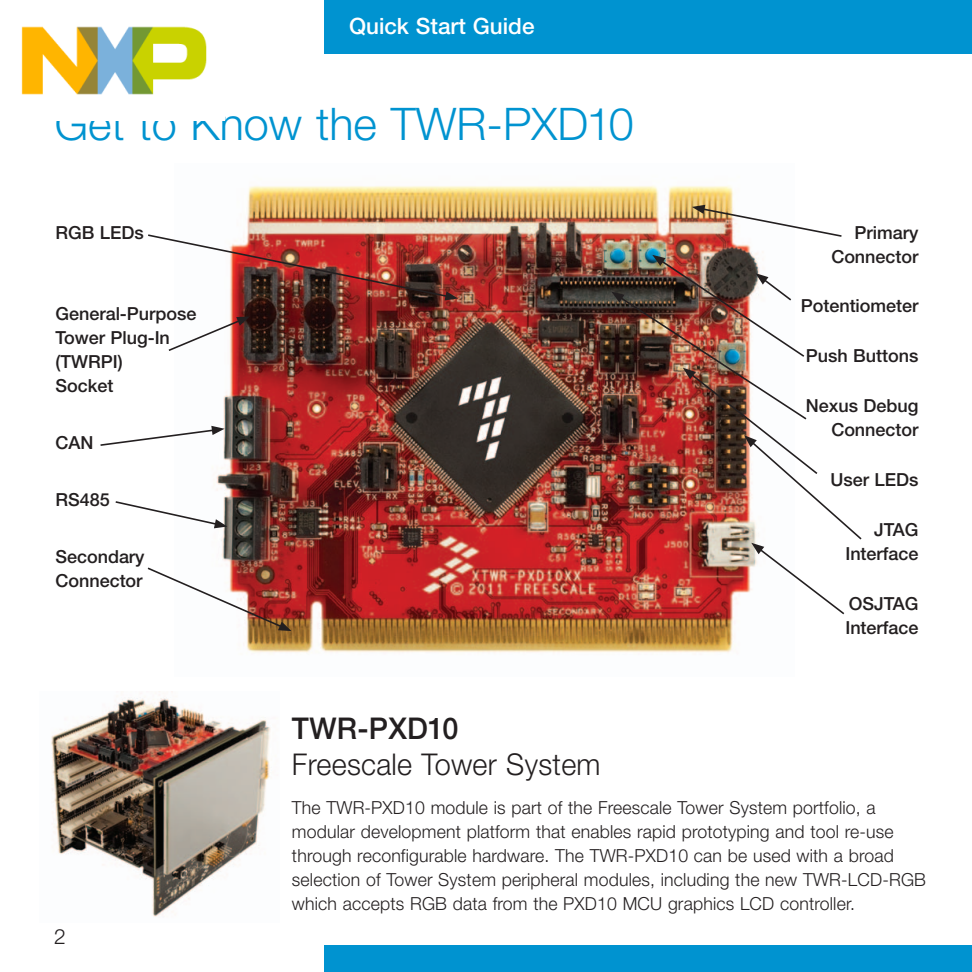
<style>
.page{position:relative;width:972px;height:972px;background:#fff}
.page>*{position:absolute;margin:0;border:0;box-sizing:border-box;transform-origin:0 0}
.t1{font:300 45px "Helvetica Neue LT Pro";color:#0093d0}
.t2{font:300 30px "Helvetica Neue LT Pro";letter-spacing:.01em;color:#231f20;scale:.96 1}
.t3{font:500 30px "Helvetica Neue LT Pro";letter-spacing:.01em;color:#231f20;scale:.96 1}
.t4{font:500 22.5px "Helvetica Neue LT Pro";color:#fff}
.t5{font:300 21px "Helvetica Neue LT Pro";color:#231f20}
.t6{font:300 18px/24px "Helvetica Neue LT Pro";letter-spacing:.01em;color:#231f20}
.t7{font:500 18px/24px "Helvetica Neue LT Pro";color:#231f20}
</style>
<div class="page">
<div style="left:324px;top:0;width:648px;height:54px;background:#0093d0"></div>
<div style="left:324px;top:945px;width:648px;height:27px;background:#0093d0"></div>
<img style="left:211px;top:185px;width:552px;height:468px">
<img style="left:51px;top:691px;width:220px;height:226px">
<img style="left:611px;top:255px;width:251px;height:361px">
<img style="left:148px;top:233px;width:310px;height:67px">
<svg style="left:168px;top:316px;width:82px;height:36px"></svg>
<svg style="left:115px;top:500px;width:112px;height:28px"></svg>
<svg style="left:147px;top:566px;width:145px;height:65px"></svg>
<svg style="left:100px;top:426px;width:125px;height:21px"></svg>
<img style="left:692px;top:205px;width:150px;height:33px">
<img style="left:21px;top:26px;width:186px;height:69px">
<p class="t4" style="left:349px;top:13px;width:187px">Quick Start Guide</p>
<h1 class="t1" style="left:55px;top:97px;width:581px">Get to Know the TWR-PXD10</h1>
<p class="t7" style="left:56px;top:220px;width:90px">RGB LEDs</p>
<p class="t7" style="left:56px;top:301px;width:142px">General-Purpose<br>Tower Plug-In (TWRPI)<br>Socket</p>
<p class="t7" style="left:56px;top:430px;width:39px">CAN</p>
<p class="t7" style="left:56px;top:487px;width:56px">RS485</p>
<p class="t7" style="left:56px;top:544px;width:91px">Secondary<br>Connector</p>
<p class="t7" style="left:831px;top:220px;width:89px;text-align:right">Primary<br>Connector</p>
<p class="t7" style="left:801px;top:294px;width:119px">Potentiometer</p>
<p class="t7" style="left:806px;top:344px;width:114px">Push Buttons</p>
<p class="t7" style="left:806px;top:394px;width:114px;text-align:right">Nexus Debug<br>Connector</p>
<p class="t7" style="left:831px;top:468px;width:89px">User LEDs</p>
<p class="t7" style="left:845px;top:518px;width:75px;text-align:right">JTAG<br>Interface</p>
<p class="t7" style="left:845px;top:591px;width:75px">OSJTAG<br>Interface</p>
<p class="t5" style="left:54px;top:923px;width:13px">2</p>
<h2 class="t3" style="left:292px;top:710px;width:175px">TWR-PXD10</h2>
<h2 class="t2" style="left:292px;top:746px;width:323px">Freescale Tower System</h2>
<p class="t6" style="left:292px;top:795px;width:636px">The TWR-PXD10 module is part of the Freescale Tower System portfolio, a modular development platform that enables rapid prototyping and tool re-use through reconfigurable hardware. The TWR-PXD10 can be used with a broad selection of Tower System peripheral modules, including the new TWR-LCD-RGB which accepts RGB data from the PXD10 MCU graphics LCD controller.</p>
</div>
